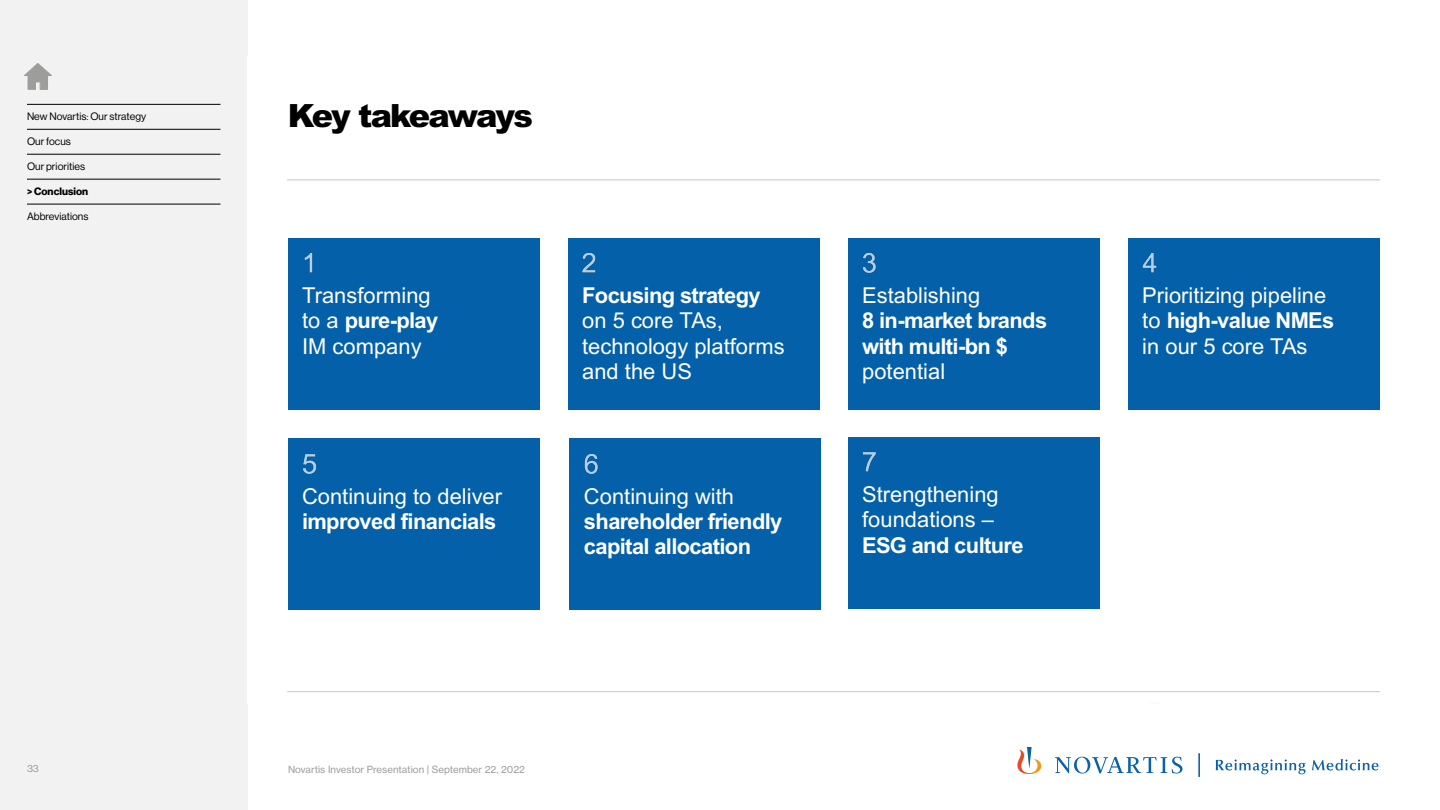
<style>
.page{position:relative;width:1440px;height:810px;background:#fff}
.page>*{position:absolute;margin:0;border:0;box-sizing:border-box;transform-origin:0 0}
.t1{font:900 32.03px "Arial";letter-spacing:-.055em;color:#000}
.t2{font:21.9px/25.3px "Arial";color:#fff}
.t3{font:700 21.9px/25px "Arial";letter-spacing:-.03em;color:#fff}
.t4{font:10.5px "Volta Modern Display 55 Roman";letter-spacing:.005em;color:#000}
.t5{font:700 10.5px "Volta Modern Display 75";letter-spacing:.005em;color:#000}
.t6{font:9.75px "Volta Modern Text 55 Roman";color:#9d9d9c}
.s1{font-weight:700}
</style>
<div class="page">
<svg style="left:1216px;top:759px;width:90px;height:15px"></svg>
<svg style="left:1312px;top:759px;width:66px;height:12px"></svg>
<svg style="left:1017px;top:747px;width:24px;height:27px"></svg>
<svg style="left:1055px;top:757px;width:127px;height:17px"></svg>
<hr style="left:1198px;top:753px;width:2px;height:24px;background:#0a61a9">
<div style="left:0;top:0;width:248px;height:810px;background:#f2f2f2"></div>
<hr style="left:27px;top:104px;width:193px;height:1px;background:#000">
<hr style="left:27px;top:129px;width:193px;height:1px;background:#000">
<hr style="left:27px;top:154px;width:193px;height:1px;background:#000">
<hr style="left:27px;top:179px;width:193px;height:1px;background:#000">
<hr style="left:27px;top:204px;width:193px;height:1px;background:#000">
<svg style="left:24px;top:63px;width:28px;height:27px"></svg>
<hr style="left:288px;top:179px;width:1092px;height:1px;background:#c6c6c6">
<hr style="left:288px;top:691px;width:1092px;height:1px;background:#c6c6c6">
<div style="left:288px;top:238px;width:251px;height:172px;background:#0460a9"></div>
<img style="left:304px;top:252px;width:9px;height:21px">
<div style="left:568px;top:238px;width:251px;height:172px;background:#0460a9"></div>
<img style="left:582px;top:252px;width:14px;height:21px">
<div style="left:848px;top:238px;width:252px;height:172px;background:#0460a9"></div>
<img style="left:862px;top:252px;width:14px;height:21px">
<div style="left:288px;top:438px;width:251px;height:172px;background:#0460a9"></div>
<img style="left:303px;top:454px;width:14px;height:20px">
<div style="left:570px;top:438px;width:251px;height:172px;background:#0460a9"></div>
<img style="left:569px;top:438px;width:29px;height:58px">
<div style="left:848px;top:437px;width:252px;height:172px;background:#0460a9"></div>
<img style="left:862px;top:452px;width:14px;height:20px">
<div style="left:1128px;top:238px;width:252px;height:172px;background:#0460a9"></div>
<img style="left:1142px;top:252px;width:15px;height:21px">
<p class="t4" style="left:27px;top:111px;width:121px">New Novartis: Our strategy</p>
<p class="t4" style="left:27px;top:136px;width:45px">Our focus</p>
<p class="t4" style="left:27px;top:160px;width:60px">Our priorities</p>
<p class="t5" style="left:27px;top:185px;width:63px">&gt; Conclusion</p>
<p class="t4" style="left:27px;top:210px;width:63px">Abbreviations</p>
<p class="t4" style="left:27px;top:185px;width:52px">Conclusion</p>
<h1 class="t1" style="left:288px;top:93px;width:247px">Key takeaways</h1>
<p class="t2" style="left:302px;top:283px;width:138px">Transforming to a <span class="s1">pure-play<br></span>IM company</p>
<p class="t3" style="left:582px;top:283px;width:180px">Focusing strategy</p>
<p class="t2" style="left:582px;top:308px;width:204px">on 5 core TAs, technology platforms and the US</p>
<p class="t2" style="left:302px;top:483px;width:202px">Continuing to deliver</p>
<p class="t3" style="left:302px;top:509px;width:196px">improved financials</p>
<p class="t2" style="left:584px;top:483px;width:152px">Continuing with</p>
<p class="t3" style="left:584px;top:508px;width:200px;line-height:25.5px">shareholder friendly capital allocation</p>
<p class="t2" style="left:862px;top:283px;width:120px">Establishing</p>
<p class="t3" style="left:862px;top:308px;width:187px">8 in-market brands with multi-bn $</p>
<p class="t2" style="left:862px;top:359px;width:85px">potential</p>
<p class="t2" style="left:862px;top:481px;width:138px;line-height:25.5px">Strengthening foundations –</p>
<p class="t3" style="left:862px;top:533px;width:163px">ESG and culture</p>
<p class="t6" style="left:27px;top:762px;width:13px">33</p>
<p class="t6" style="left:288px;top:763px;width:239px">Novartis Investor Presentation | September 22, 2022</p>
<p class="t2" style="left:1142px;top:283px;width:194px">Prioritizing pipeline to <span class="s1">high-value NMEs </span>in our 5 core TAs</p>
</div>
